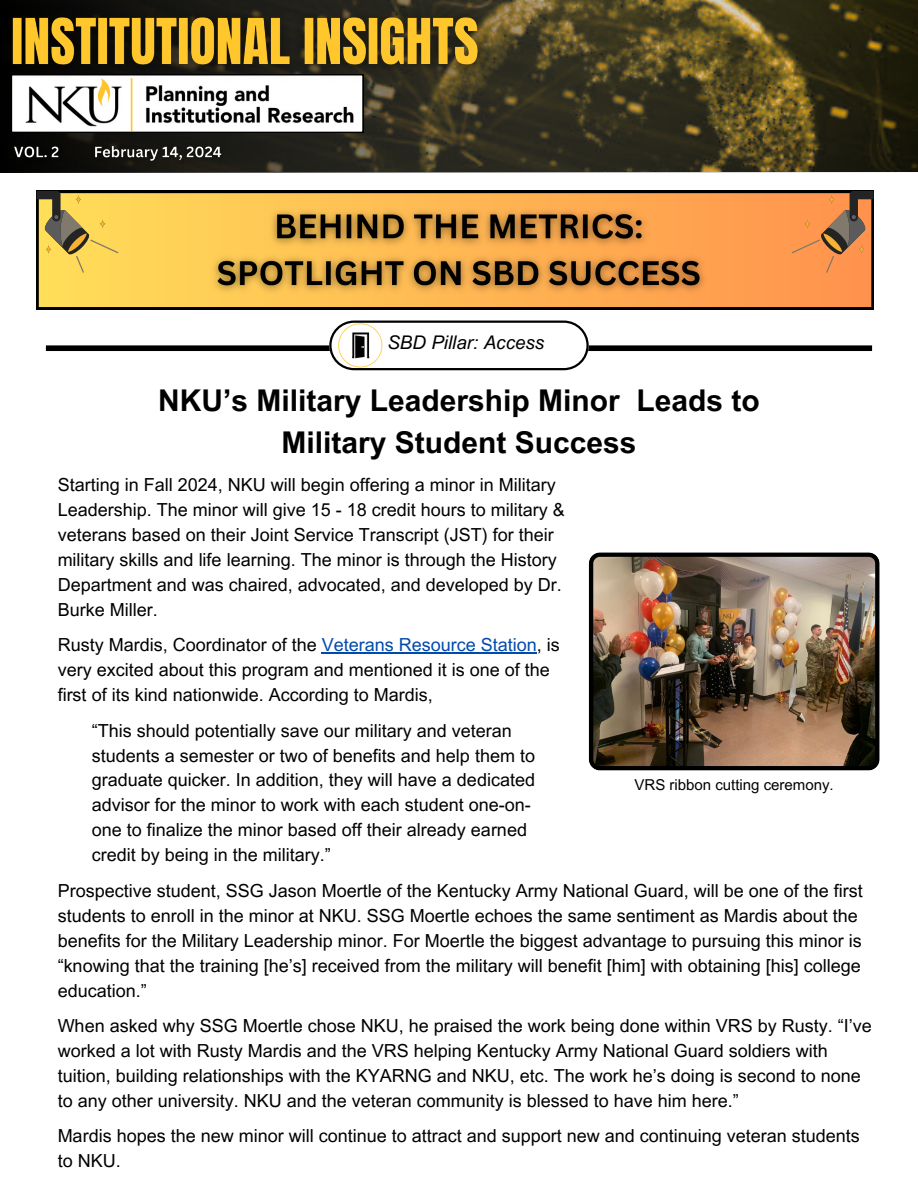
<style>
.page{position:relative;width:918px;height:1188px;background:#fff}
.page>*{position:absolute;margin:0;border:0;box-sizing:border-box;transform-origin:0 0}
.t1{font:700 30px/41.7px "Arial MT Pro";color:#000;text-align:center}
.t2{font:italic 18.9px "Arial MT Pro";color:#000}
.t3{font:18px/25px "Arial MT Pro";color:#000}
.t4{font:15px "Arial MT Pro";color:#000}
.s1{color:#004aad}
</style>
<div class="page">
<svg style="left:37px;top:191px;width:837px;height:118px"></svg>
<svg style="left:37px;top:191px;width:81px;height:82px"></svg>
<svg style="left:792px;top:191px;width:82px;height:82px"></svg>
<svg style="left:0;top:0;width:918px;height:173px"></svg>
<svg style="left:11px;top:89px;width:352px;height:44px"></svg>
<div style="left:46px;top:345px;width:826px;height:6px;background:#000"></div>
<svg style="left:329px;top:321px;width:260px;height:49px"></svg>
<img style="left:339px;top:324px;width:43px;height:44px">
<hr style="left:322px;top:652px;width:215px;height:2px;background:#004aad">
<img style="left:204px;top:203px;width:509px;height:98px">
<img style="left:0;top:0;width:501px;height:89px">
<img style="left:7px;top:139px;width:222px;height:31px">
<img style="left:589px;top:552px;width:291px;height:219px">
<h4 class="t2" style="left:387px;top:336px;width:158px">SBD Pillar: Access</h4>
<p class="t1" style="left:158px;top:384px;width:603px">NKU’s Military Leadership Minor Leads to<br>Military Student Success</p>
<p class="t3" style="left:58px;top:475px;width:509px">Starting in Fall 2024, NKU will begin offering a minor in Military Leadership. The minor will give 15 - 18 credit hours to military &amp; veterans based on their Joint Service Transcript (JST) for their military skills and life learning. The minor is through the History Department and was chaired, advocated, and developed by Dr.<br>Burke Miller.</p>
<p class="t3" style="left:58px;top:635px;width:504px">Rusty Mardis, Coordinator of the <span class="s1">Veterans Resource Station</span>, is very excited about this program and mentioned it is one of the first of its kind nationwide. According to Mardis,</p>
<h4 class="t3" style="left:92px;top:720px;width:445px">“This should potentially save our military and veteran students a semester or two of benefits and help them to graduate quicker. In addition, they will have a dedicated advisor for the minor to work with each student one-on&shy;one to finalize the minor based off their already earned credit by being in the military.”</h4>
<p class="t4" style="left:635px;top:779px;width:201px">VRS ribbon cutting ceremony.</p>
<h4 class="t3" style="left:58px;top:880px;width:807px">Prospective student, SSG Jason Moertle of the Kentucky Army National Guard, will be one of the first students to enroll in the minor at NKU. SSG Moertle echoes the same sentiment as Mardis about the benefits for the Military Leadership minor. For Moertle the biggest advantage to pursuing this minor is “knowing that the training [he’s] received from the military will benefit [him] with obtaining [his] college education.”</h4>
<h3 class="t3" style="left:58px;top:1015px;width:816px">When asked why SSG Moertle chose NKU, he praised the work being done within VRS by Rusty. “I’ve worked a lot with Rusty Mardis and the VRS helping Kentucky Army National Guard soldiers with tuition, building relationships with the KYARNG and NKU, etc. The work he’s doing is second to none to any other university. NKU and the veteran community is blessed to have him here.”</h3>
<h4 class="t3" style="left:58px;top:1125px;width:804px">Mardis hopes the new minor will continue to attract and support new and continuing veteran students to NKU.</h4>
</div>
